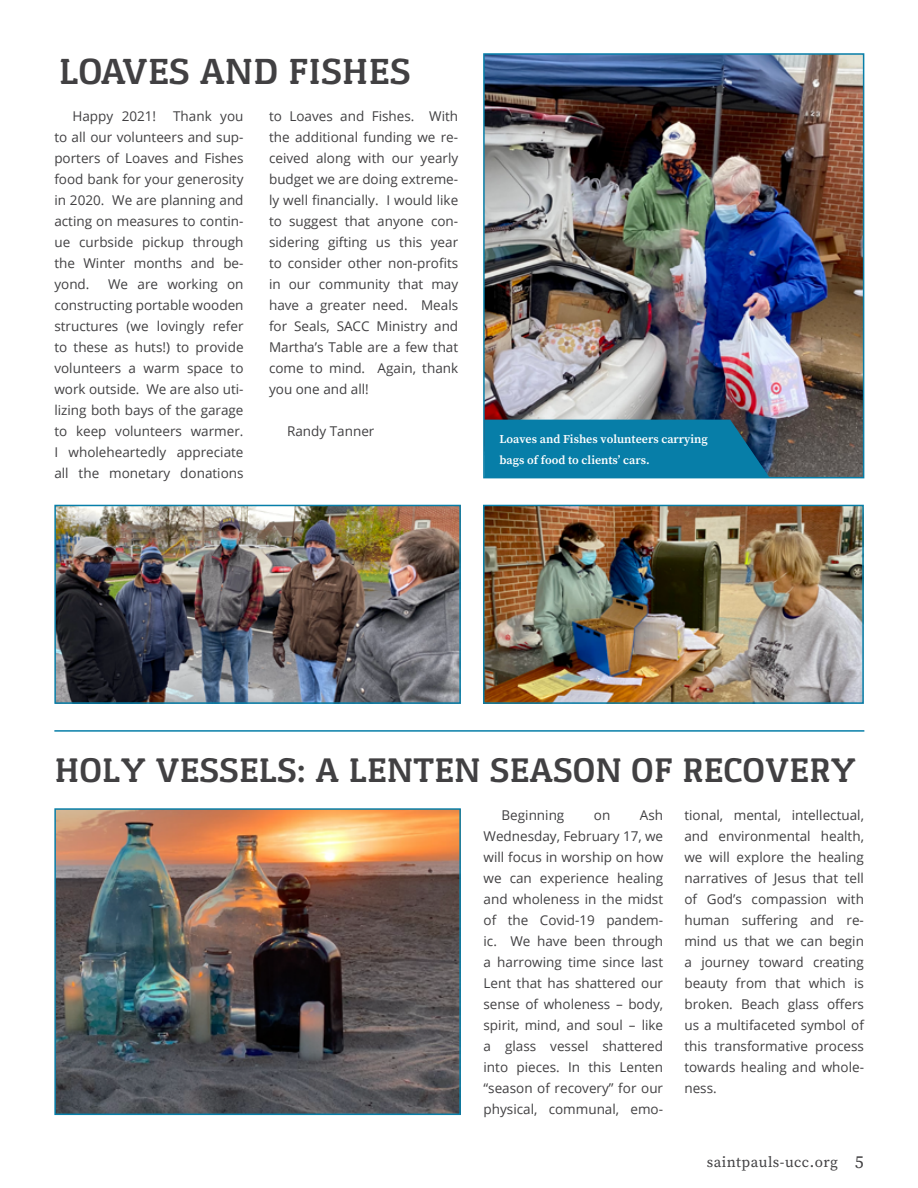
<style>
.page{position:relative;width:918px;height:1188px;background:#fff}
.page>*{position:absolute;margin:0;border:0;box-sizing:border-box;transform-origin:0 0}
.t1{font:700 37.5px "Gaspar";color:#414042}
.t2{font:700 35.25px "Gaspar";color:#414042}
.t3{font:15px "Source Serif Pro";letter-spacing:.03em;color:#414042}
.t4{font:13.5px/21px "Open Sans";color:#414042;text-align:justify}
.t5{font:600 12px/21px "Source Serif Pro";color:#fff}
.s1{font-size:18px}
</style>
<div class="page">
<hr style="left:54px;top:730px;width:810px;height:2px;background:#077ea8">
<img style="left:57px;top:811px;width:401px;height:301px">
<div style="left:54px;top:808px;width:407px;height:307px;border:2px solid #077ea8"></div>
<img style="left:486px;top:56px;width:375px;height:419px">
<div style="left:483px;top:53px;width:381px;height:425px;border:2px solid #077ea8"></div>
<svg style="left:484px;top:420px;width:286px;height:58px;background:#0979a2"></svg>
<img style="left:486px;top:508px;width:375px;height:193px">
<div style="left:483px;top:505px;width:381px;height:199px;border:2px solid #077ea8"></div>
<img style="left:57px;top:508px;width:401px;height:193px">
<div style="left:54px;top:505px;width:407px;height:199px;border:2px solid #077ea8"></div>
<h1 class="t1" style="left:59px;top:51px;width:353px">LOAVES AND FISHES</h1>
<p class="t4" style="left:54px;top:105px;width:191px;text-indent:119px">Thank you to all our volunteers and sup&shy;porters of Loaves and Fishes food bank for your generosity in 2020. We are planning and acting on measures to contin&shy;ue curbside pickup through the Winter months and be&shy;yond.</p>
<p class="t4" style="left:72px;top:105px;width:85px">Happy 2021!</p>
<p class="t4" style="left:54px;top:273px;width:191px;text-indent:54px">We are working on constructing portable wooden structures (we lovingly refer to these as huts!) to provide volunteers a warm space to work outside. We are also uti&shy;lizing both bays of the garage to keep volunteers warmer.<br>I wholeheartedly appreciate all the monetary donations</p>
<p class="t4" style="left:269px;top:105px;width:191px">to Loaves and Fishes. With the additional funding we re&shy;ceived along with our yearly budget we are doing extreme&shy;ly well financially. I would like to suggest that anyone con&shy;sidering gifting us this year to consider other non-profits in our community that may have a greater need. Meals for Seals, SACC Ministry and Martha’s Table are a few that come to mind. Again, thank you one and all!</p>
<p class="t4" style="left:287px;top:421px;width:89px">Randy Tanner</p>
<p class="t5" style="left:499px;top:428px;width:210px">Loaves and Fishes volunteers carrying bags of food to clients’ cars.</p>
<h2 class="t2" style="left:54px;top:750px;width:803px">HOLY VESSELS: A LENTEN SEASON OF RECOVERY</h2>
<p class="t4" style="left:484px;top:805px;width:181px;text-indent:156px">Ash Wednesday, February 17, we will focus in worship on how we can experience healing and wholeness in the midst of the Covid-19 pandem&shy;ic. We have been through a harrowing time since last Lent that has shattered our sense of wholeness – body, spirit, mind, and soul – like a glass vessel shattered into pieces. In this Lenten “season of recovery” for our physical, communal, emo-</p>
<p class="t4" style="left:684px;top:805px;width:181px">tional, mental, intellectual, and environmental health, we will explore the healing narratives of Jesus that tell of God’s compassion with human suffering and re&shy;mind us that we can begin a journey toward creating beauty from that which is broken. Beach glass offers us a multifaceted symbol of this transformative process towards healing and whole&shy;ness.</p>
<p class="t4" style="left:502px;top:805px;width:64px">Beginning</p>
<p class="t4" style="left:594px;top:805px;width:18px">on</p>
<p class="t3" style="left:707px;top:1152px;width:159px">saintpauls-ucc.org <span class="s1">5</span></p>
</div>
